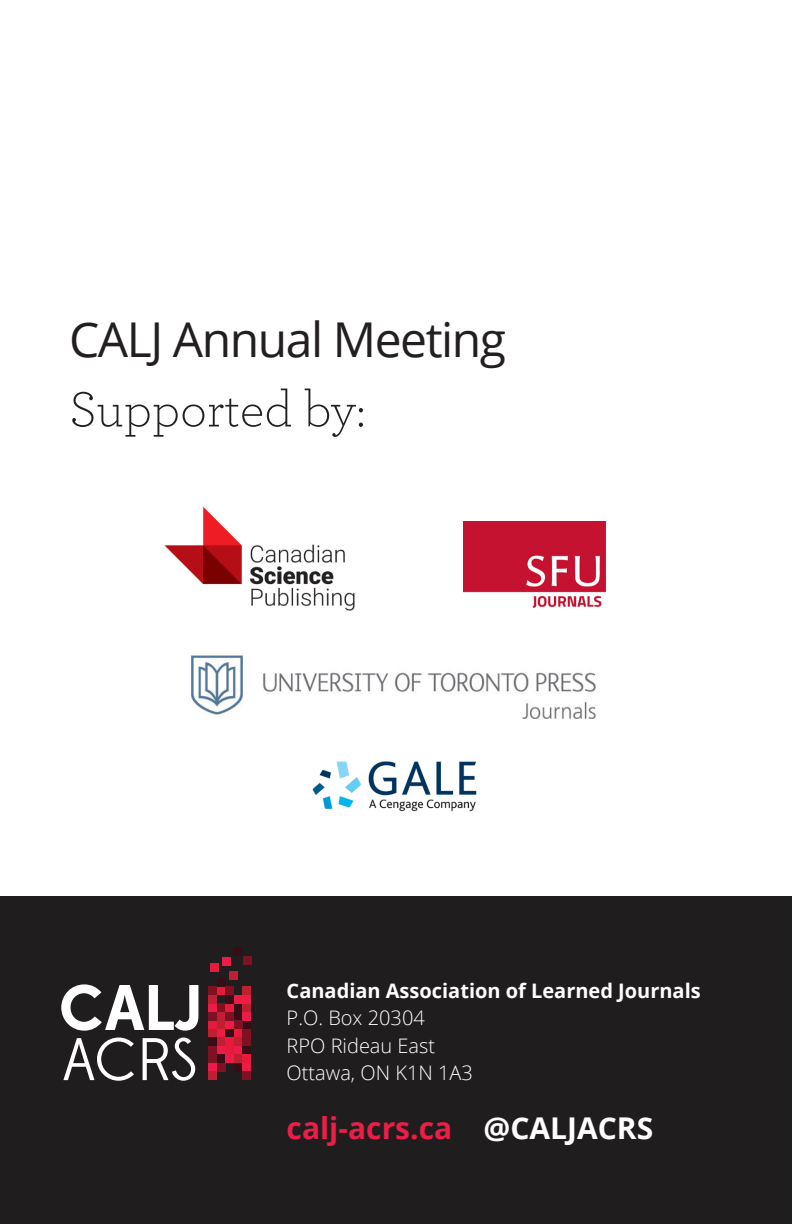
<style>
.page{position:relative;width:792px;height:1224px;background:#fff}
.page>*{position:absolute;margin:0;border:0;box-sizing:border-box;transform-origin:0 0}
.t1{font:300 52px "Archer";color:#231f20}
.H2_2{font:48px "Open Sans";letter-spacing:-.03em;color:#231f20}
.Email{font:700 30px "Open Sans";color:#ec1d47}
.Address{font:300 20px "Open Sans";color:#fff}
.Address-2{font:700 20px "Open Sans";color:#fff}
.s1{color:#fff}
</style>
<div class="page">
<div style="left:0;top:896px;width:792px;height:328px;background:#201d1e"></div>
<div style="left:209px;top:1029px;width:8px;height:9px;background:#c01f32"></div>
<div style="left:209px;top:1021px;width:8px;height:8px;background:#e61b3c"></div>
<div style="left:209px;top:1012px;width:8px;height:9px;background:#7f1222"></div>
<div style="left:209px;top:1004px;width:8px;height:8px;background:#ed1c46"></div>
<div style="left:209px;top:995px;width:8px;height:9px;background:#c01f32"></div>
<div style="left:209px;top:987px;width:8px;height:8px;background:#7f1222"></div>
<div style="left:211px;top:963px;width:8px;height:8px;background:#e61b3c"></div>
<div style="left:217px;top:1029px;width:9px;height:9px;background:#ed1c46"></div>
<div style="left:217px;top:1021px;width:9px;height:8px;background:#c01f32"></div>
<div style="left:217px;top:1012px;width:9px;height:9px;background:#c01f32"></div>
<div style="left:217px;top:1004px;width:9px;height:8px;background:#7f1222"></div>
<div style="left:229px;top:972px;width:9px;height:8px;background:#c01f32"></div>
<div style="left:217px;top:987px;width:9px;height:8px;background:#e61b3c"></div>
<div style="left:217px;top:978px;width:9px;height:9px;background:#380d16"></div>
<div style="left:226px;top:1029px;width:8px;height:9px;background:#380d16"></div>
<div style="left:226px;top:1021px;width:8px;height:8px;background:#ed1c46"></div>
<div style="left:226px;top:1012px;width:8px;height:9px;background:#7f1222"></div>
<div style="left:226px;top:1004px;width:8px;height:8px;background:#e61b3c"></div>
<div style="left:226px;top:995px;width:8px;height:9px;background:#380d16"></div>
<div style="left:226px;top:987px;width:8px;height:8px;background:#7f1222"></div>
<div style="left:223px;top:958px;width:8px;height:8px;background:#ed1c46"></div>
<div style="left:234px;top:1029px;width:9px;height:9px;background:#e61b3c"></div>
<div style="left:234px;top:1012px;width:9px;height:9px;background:#380d16"></div>
<div style="left:234px;top:1004px;width:9px;height:8px;background:#380d16"></div>
<div style="left:234px;top:995px;width:9px;height:9px;background:#ed1c46"></div>
<div style="left:233px;top:947px;width:9px;height:8px;background:#380d16"></div>
<div style="left:243px;top:1029px;width:8px;height:9px;background:#7f1222"></div>
<div style="left:243px;top:1021px;width:8px;height:8px;background:#380d16"></div>
<div style="left:243px;top:1012px;width:8px;height:9px;background:#ed1c46"></div>
<div style="left:243px;top:1004px;width:8px;height:8px;background:#c01f32"></div>
<div style="left:243px;top:995px;width:8px;height:9px;background:#ec1d47"></div>
<div style="left:243px;top:987px;width:8px;height:8px;background:#c01f32"></div>
<div style="left:243px;top:956px;width:8px;height:8px;background:#7f1222"></div>
<div style="left:209px;top:1038px;width:8px;height:8px;background:#380d16"></div>
<div style="left:217px;top:1038px;width:9px;height:8px;background:#c01f32"></div>
<div style="left:226px;top:1038px;width:8px;height:8px;background:#e61b3c"></div>
<div style="left:234px;top:1038px;width:9px;height:8px;background:#c01f32"></div>
<div style="left:243px;top:1038px;width:8px;height:8px;background:#7f1222"></div>
<div style="left:209px;top:1046px;width:8px;height:9px;background:#7f1222"></div>
<div style="left:217px;top:1046px;width:9px;height:9px;background:#ed1c46"></div>
<div style="left:226px;top:1046px;width:8px;height:9px;background:#e61b3c"></div>
<div style="left:234px;top:1046px;width:9px;height:9px;background:#ed1c46"></div>
<div style="left:243px;top:1046px;width:8px;height:9px;background:#380d16"></div>
<div style="left:209px;top:1055px;width:8px;height:8px;background:#7f1222"></div>
<div style="left:217px;top:1055px;width:9px;height:8px;background:#380d16"></div>
<div style="left:226px;top:1055px;width:8px;height:8px;background:#ed1c46"></div>
<div style="left:234px;top:1055px;width:9px;height:8px;background:#c01f32"></div>
<div style="left:243px;top:1055px;width:8px;height:8px;background:#e61b3c"></div>
<div style="left:209px;top:1063px;width:8px;height:9px;background:#ed1c46"></div>
<div style="left:217px;top:1063px;width:9px;height:9px;background:#7f1222"></div>
<div style="left:234px;top:1063px;width:9px;height:9px;background:#380d16"></div>
<div style="left:243px;top:1063px;width:8px;height:9px;background:#ed1c46"></div>
<div style="left:209px;top:1072px;width:8px;height:8px;background:#c01f32"></div>
<div style="left:243px;top:1072px;width:8px;height:8px;background:#7f1222"></div>
<div style="left:234px;top:1021px;width:9px;height:8px;background:#7f1222"></div>
<svg style="left:63px;top:1038px;width:71px;height:43px"></svg>
<svg style="left:143px;top:1038px;width:52px;height:43px"></svg>
<svg style="left:61px;top:984px;width:137px;height:47px"></svg>
<img style="left:164px;top:506px;width:191px;height:105px">
<img style="left:463px;top:521px;width:142px;height:87px">
<img style="left:191px;top:654px;width:405px;height:65px">
<img style="left:312px;top:761px;width:165px;height:51px">
<p class="H2_2" style="left:69px;top:307px;width:439px">CALJ Annual Meeting</p>
<h1 class="t1" style="left:69px;top:375px;width:298px">Supported by:</h1>
<p class="Address-2" style="left:287px;top:977px;width:416px">Canadian Association of Learned Journals</p>
<p class="Address" style="left:287px;top:1004px;width:140px">P.O. Box 20304</p>
<p class="Address" style="left:287px;top:1032px;width:150px">RPO Rideau East</p>
<p class="Address" style="left:287px;top:1059px;width:188px">Ottawa, ON K1N 1A3</p>
<p class="Email" style="left:287px;top:1107px;width:368px">calj-acrs.ca <span class="s1">@CALJACRS</span></p>
</div>
